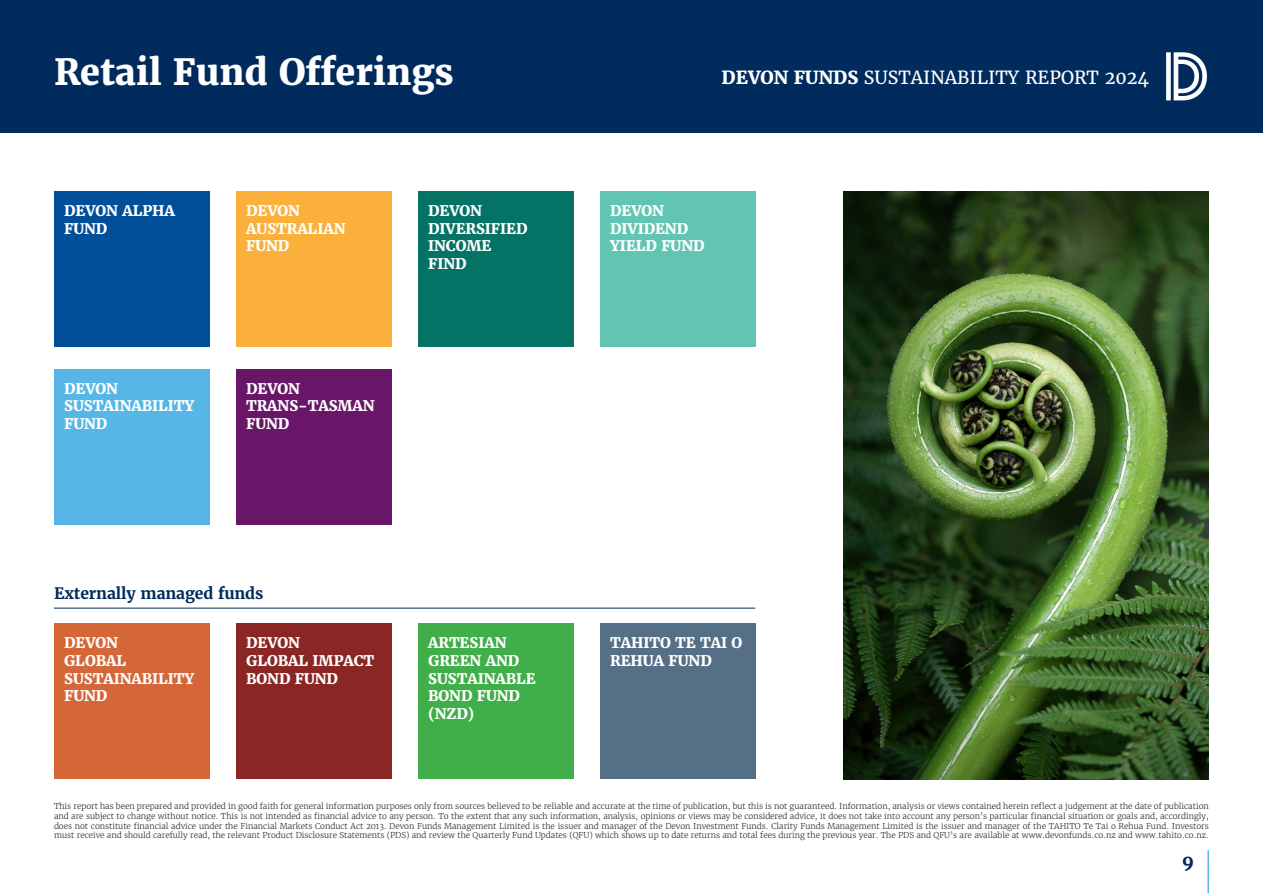
<style>
.page{position:relative;width:1263px;height:893px;background:#fff}
.page>*{position:absolute;margin:0;border:0;box-sizing:border-box;transform-origin:0 0}
.t1{font:800 36px "Merriweather";color:#fff}
.t2{font:18px "Merriweather";color:#fff}
.t3{font:800 18px "Merriweather";color:#002b5c}
.Blue_Sub_Heading_1{font:700 15.75px "Merriweather";letter-spacing:-.01em;color:#002b5c}
.t4{font:800 14.7px/17.5px "Merriweather";letter-spacing:-.005em;color:#fff}
.t5{font:300 8.1px/9.8px "Merriweather";letter-spacing:-.005em;color:#231f20;text-align:justify}
.s1{font-weight:800}
</style>
<div class="page">
<div style="left:0;top:0;width:1263px;height:132px;background:#002b5c"></div>
<svg style="left:1166px;top:52px;width:41px;height:48px"></svg>
<hr style="left:1207px;top:850px;width:2px;height:43px;background:#56b7e7">
<div style="left:54px;top:191px;width:155px;height:156px;background:#014e99"></div>
<div style="left:236px;top:191px;width:155px;height:156px;background:#fbb03b"></div>
<div style="left:418px;top:191px;width:155px;height:156px;background:#057266"></div>
<div style="left:54px;top:369px;width:155px;height:155px;background:#56b7e7"></div>
<div style="left:600px;top:191px;width:155px;height:156px;background:#62c5b4"></div>
<div style="left:236px;top:369px;width:155px;height:155px;background:#691668"></div>
<img style="left:843px;top:191px;width:366px;height:588px">
<div style="left:236px;top:624px;width:155px;height:155px;background:#8a2624"></div>
<div style="left:418px;top:624px;width:155px;height:155px;background:#40ae49"></div>
<div style="left:54px;top:624px;width:155px;height:155px;background:#d56638"></div>
<div style="left:600px;top:624px;width:155px;height:155px;background:#556f86"></div>
<hr style="left:54px;top:608px;width:701px;height:1px;background:#002b5c">
<p class="t1" style="left:54px;top:49px;width:401px">Retail Fund Offerings</p>
<p class="t4" style="left:64px;top:202px;width:112px">DEVON ALPHA<br>FUND</p>
<p class="t4" style="left:246px;top:202px;width:101px">DEVON<br>AUSTRALIAN<br>FUND</p>
<p class="t4" style="left:428px;top:202px;width:101px">DEVON<br>DIVERSIFIED<br>INCOME</p>
<p class="t4" style="left:428px;top:254px;width:40px">FIND</p>
<p class="t4" style="left:64px;top:379px;width:132px">DEVON<br>SUSTAINABILITY<br>FUND</p>
<p class="t4" style="left:246px;top:379px;width:55px">DEVON</p>
<p class="t4" style="left:246px;top:397px;width:130px">TRANS-TASMAN<br>FUND</p>
<p class="Blue_Sub_Heading_1" style="left:54px;top:583px;width:211px">Externally managed funds</p>
<h2 class="t2" style="left:722px;top:66px;width:429px"><span class="s1">DEVON FUNDS</span> SUSTAINABILITY REPORT 2024</h2>
<p class="t4" style="left:610px;top:202px;width:96px">DEVON<br>DIVIDEND<br>YIELD FUND</p>
<p class="t4" style="left:64px;top:634px;width:132px">DEVON<br>GLOBAL<br>SUSTAINABILITY<br>FUND</p>
<p class="t4" style="left:610px;top:634px;width:134px">TAHITO TE TAI O<br>REHUA FUND</p>
<p class="t4" style="left:246px;top:634px;width:130px">DEVON<br>GLOBAL IMPACT<br>BOND FUND</p>
<p class="t4" style="left:428px;top:634px;width:80px">ARTESIAN</p>
<p class="t4" style="left:428px;top:652px;width:93px">GREEN AND</p>
<p class="t4" style="left:428px;top:669px;width:109px">SUSTAINABLE<br>BOND FUND (NZD)</p>
<p class="t5" style="left:54px;top:801px;width:1156px">This report has been prepared and provided in good faith for general information purposes only from sources believed to be reliable and accurate at the time of publication, but this is not guaranteed. Information, analysis or views contained herein reflect a judgement at the date of publication and are subject to change without notice. This is not intended as financial advice to any person. To the extent that any such information, analysis, opinions or views may be considered advice, it does not take into account any person’s particular financial situation or goals and, accordingly, does not constitute financial advice under the Financial Markets Conduct Act 2013. Devon Funds Management Limited is the issuer and manager of the Devon Investment Funds. Clarity Funds Management Limited is the issuer and manager of the TAHITO Te Tai o Rehua Fund. Investors must receive and should carefully read, the relevant Product Disclosure Statements (PDS) and review the Quarterly Fund Updates (QFU) which shows up to date returns and total fees during the previous year. The PDS and QFU’s are available at www.devonfunds.co.nz and www.tahito.co.nz.</p>
<h2 class="t3" style="left:1182px;top:850px;width:13px">9</h2>
</div>
